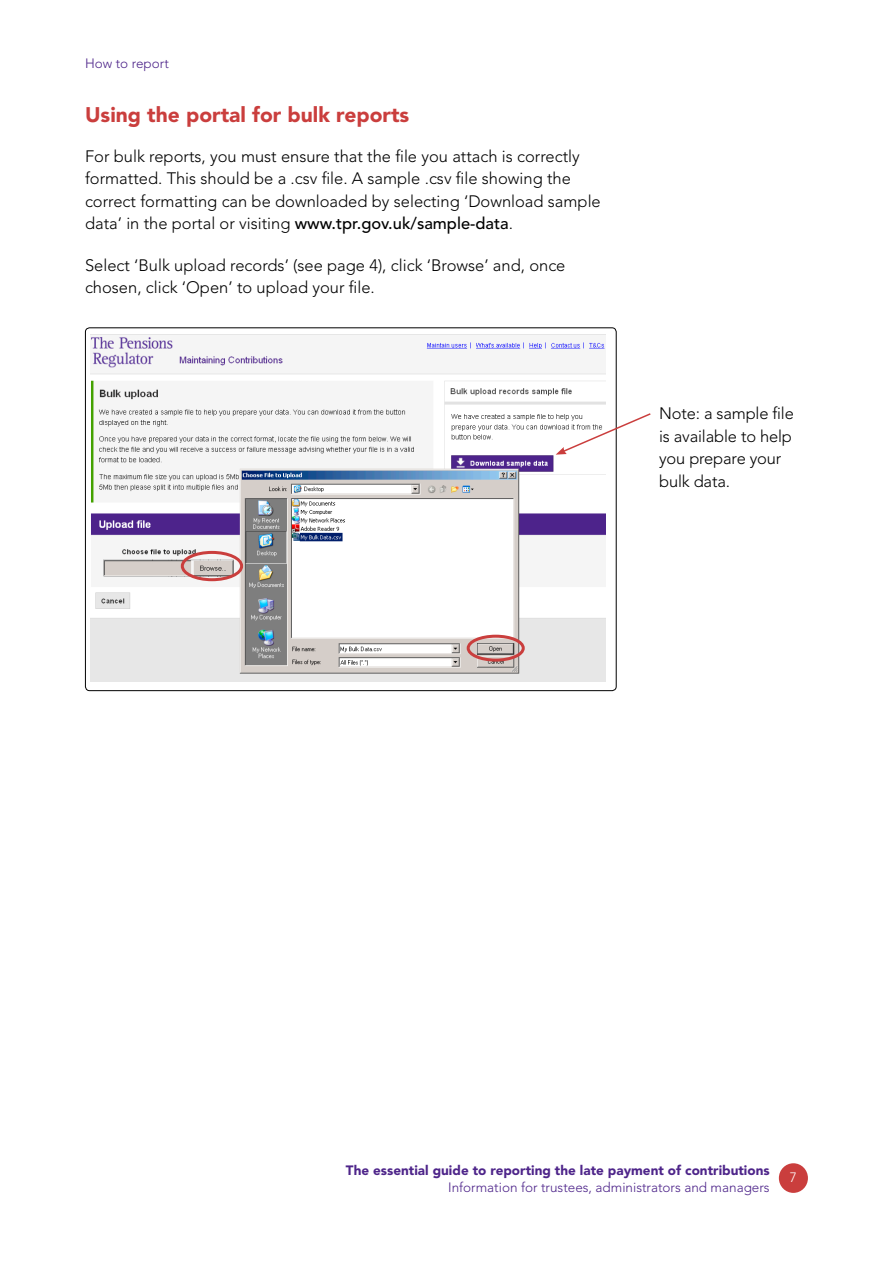
<style>
.page{position:relative;width:893px;height:1263px;background:#fff}
.page>*{position:absolute;margin:0;border:0;box-sizing:border-box;transform-origin:0 0}
.t1{font:900 21px "Avenir LT Std";color:#ca3e3d}
.t2{font:300 16.5px/22.5px "Avenir LT Std";color:#000}
.t3{font:300 13.5px "Avenir LT Std";color:#4e258a}
.t4{font:900 13.5px "Avenir LT Std";color:#4e258a}
.t5{font:300 13.5px "Avenir LT Std";color:#fff}
.s1{font-weight:500}
</style>
<div class="page">
<img style="left:90px;top:334px;width:515px;height:347px">
<div style="left:181px;top:551px;width:62px;height:30px;border:3px solid #ca3e3d;border-radius:50%"></div>
<div style="left:467px;top:635px;width:58px;height:27px;border:3px solid #ca3e3d;border-radius:50%"></div>
<svg style="left:556px;top:412px;width:95px;height:43px"></svg>
<div style="left:779px;top:1163px;width:29px;height:30px;background:#ca3e3d;border-radius:50%"></div>
<p class="t3" style="left:85px;top:55px;width:85px">How to report</p>
<h3 class="t1" style="left:85px;top:102px;width:326px">Using the portal for bulk reports</h3>
<p class="t2" style="left:85px;top:145px;width:517px">For bulk reports, you must ensure that the file you attach is correctly formatted. This should be a .csv file. A sample .csv file showing the correct formatting can be downloaded by selecting ‘Download sample data’ in the portal or visiting <span class="s1">www.tpr.gov.uk/sample-data</span>.</p>
<p class="t2" style="left:85px;top:254px;width:482px">Select ‘Bulk upload records’ (see page 4), click ‘Browse’ and, once chosen, click ‘Open’ to upload your file.</p>
<p class="t2" style="left:659px;top:402px;width:136px">Note: a sample file is available to help you prepare your bulk data.</p>
<p class="t4" style="left:346px;top:1162px;width:425px">The essential guide to reporting the late payment of contributions</p>
<p class="t3" style="left:448px;top:1179px;width:323px">Information for trustees, administrators and managers</p>
<p class="t5" style="left:790px;top:1170px;width:9px">7</p>
</div>
